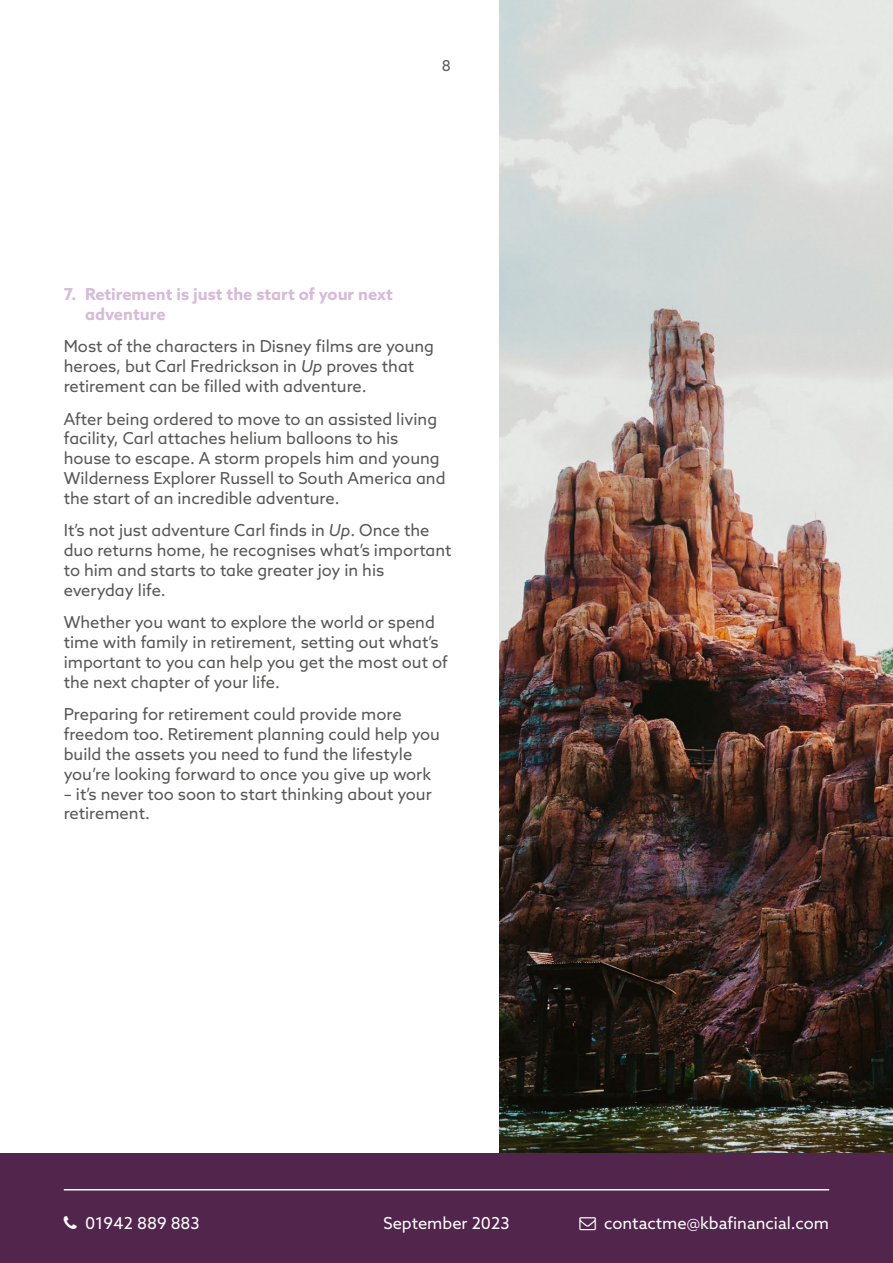
<style>
.page{position:relative;width:893px;height:1263px;background:#fff}
.page>*{position:absolute;margin:0;border:0;box-sizing:border-box;transform-origin:0 0}
.t1{font:16.5px/19.8px "Azo Sans";color:#575756}
.t2{font:16.5px "Azo Sans";color:#fff}
.t3{font:700 16.5px/19.8px "Azo Sans";color:#d7bada}
.t4{font:15px "Azo Sans";color:#575756}
.s1{font-style:italic}
</style>
<div class="page">
<img style="left:500px;top:0;width:393px;height:1153px">
<div style="left:0;top:1153px;width:893px;height:110px;background:#52254c"></div>
<hr style="left:64px;top:1189px;width:765px;height:1px;background:#fff">
<p class="t4" style="left:442px;top:56px;width:11px">8</p>
<p class="t3" style="left:85px;top:284px;width:309px;text-indent:-21px">7. Retirement is just the start of your next adventure</p>
<p class="t1" style="left:64px;top:336px;width:372px">Most of the characters in Disney films are young heroes, but Carl Fredrickson in <span class="s1">Up</span> proves that retirement can be filled with adventure.</p>
<p class="t1" style="left:64px;top:409px;width:383px">After being ordered to move to an assisted living facility, Carl attaches helium balloons to his house to escape. A storm propels him and young Wilderness Explorer Russell to South America and the start of an incredible adventure.</p>
<p class="t1" style="left:64px;top:520px;width:389px">It’s not just adventure Carl finds in <span class="s1">Up</span>. Once the duo returns home, he recognises what’s important to him and starts to take greater joy in his everyday life.</p>
<p class="t1" style="left:64px;top:612px;width:386px">Whether you want to explore the world or spend time with family in retirement, setting out what’s important to you can help you get the most out of the next chapter of your life.</p>
<p class="t1" style="left:64px;top:704px;width:378px">Preparing for retirement could provide more freedom too. Retirement planning could help you build the assets you need to fund the lifestyle you’re looking forward to once you give up work</p>
<p class="t1" style="left:64px;top:783px;width:369px">– it’s never too soon to start thinking about your retirement.</p>
<p class="t2" style="left:85px;top:1212px;width:116px">01942 889 883</p>
<p class="t2" style="left:383px;top:1213px;width:128px">September 2023</p>
<p class="t2" style="left:604px;top:1212px;width:227px">contactme@kbafinancial.com</p>
</div>
